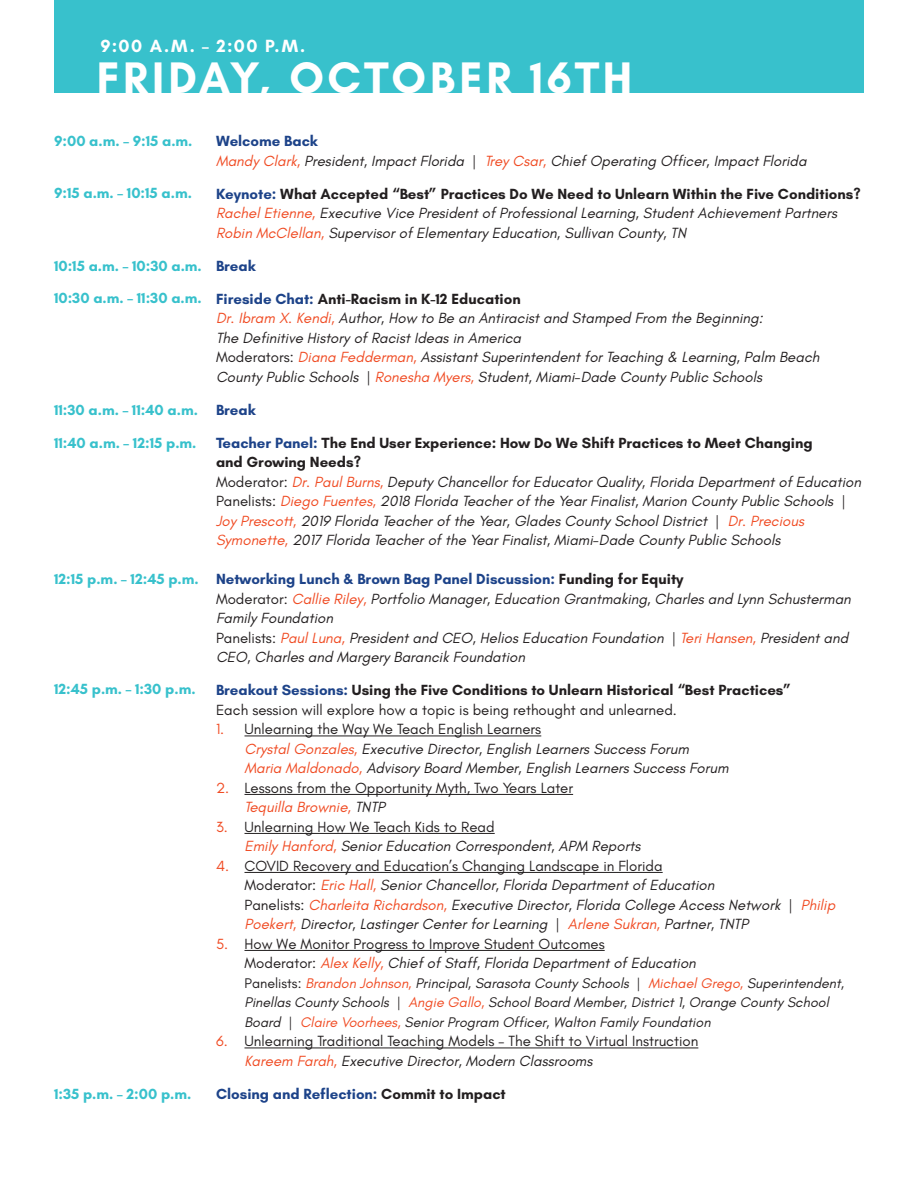
<style>
.page{position:relative;width:918px;height:1188px;background:#fff}
.page>*{position:absolute;margin:0;border:0;box-sizing:border-box;transform-origin:0 0}
.t1{font:700 45px "Glacial Indifference";letter-spacing:.075em;color:#fff}
.t2{font:700 18px "Glacial Indifference";color:#fff}
.t3{font:italic 15px/19.5px "Glacial Indifference";color:#231f20}
.t4{font:15px "Glacial Indifference";color:#231f20}
.t5{font:700 15px/19.5px "Glacial Indifference";color:#231f20}
.t6{font:700 15px "Glacial Indifference";color:#38c1cc}
.t7{font:700 15px "Glacial Indifference";color:#1d4389}
.t8{font:italic 15px "Glacial Indifference";color:#f04b23}
.t9{font:italic 14.25px/19.5px "Glacial Indifference";color:#231f20}
.s1{color:#f04b23}
.s2{font-style:normal}
.s3{color:#1d4389}
.s4{font-weight:700;font-style:normal;color:#1d4389}
.s5{font-weight:700;font-style:normal}
.s6{color:#231f20}
</style>
<div class="page">
<hr style="left:244px;top:736px;width:297px;height:1px;background:#231f20">
<hr style="left:244px;top:794px;width:329px;height:1px;background:#231f20">
<hr style="left:244px;top:833px;width:251px;height:1px;background:#231f20">
<hr style="left:244px;top:872px;width:419px;height:1px;background:#231f20">
<hr style="left:244px;top:950px;width:361px;height:1px;background:#231f20">
<hr style="left:244px;top:1048px;width:454px;height:1px;background:#231f20">
<div style="left:54px;top:0;width:810px;height:93px;background:#38c1cc"></div>
<p class="t2" style="left:100px;top:35px;width:206px">9:00 A.M. – 2:00 P.M.</p>
<p class="t1" style="left:97px;top:50px;width:537px">FRIDAY, OCTOBER 16TH</p>
<p class="t6" style="left:54px;top:132px;width:140px">9:00 a.m. – 9:15 a.m.</p>
<p class="t6" style="left:54px;top:183px;width:139px">9:15 a.m. – 10:15 a.m.</p>
<p class="t6" style="left:54px;top:256px;width:149px">10:15 a.m. – 10:30 a.m.</p>
<p class="t6" style="left:54px;top:288px;width:149px">10:30 a.m. – 11:30 a.m.</p>
<p class="t6" style="left:54px;top:401px;width:145px">11:30 a.m. – 11:40 a.m.</p>
<p class="t6" style="left:54px;top:433px;width:144px">11:40 a.m. – 12:15 p.m.</p>
<p class="t6" style="left:54px;top:570px;width:146px">12:15 p.m. – 12:45 p.m.</p>
<p class="t6" style="left:54px;top:680px;width:143px">12:45 p.m. – 1:30 p.m.</p>
<p class="t6" style="left:54px;top:1084px;width:139px">1:35 p.m. – 2:00 p.m.</p>
<p class="t7" style="left:216px;top:132px;width:103px">Welcome Back</p>
<p class="t3" style="left:216px;top:151px;width:592px"><span class="s1">Mandy Clark,</span> President, Impact Florida <span class="s2">|</span> <span class="s1">Trey Csar,</span> Chief Operating Officer, Impact Florida</p>
<p class="t5" style="left:216px;top:184px;width:646px"><span class="s3">Keynote:</span> What Accepted “Best” Practices Do We Need to Unlearn Within the Five Conditions?</p>
<p class="t3" style="left:216px;top:204px;width:623px"><span class="s1">Rachel Etienne,</span> Executive Vice President of Professional Learning, Student Achievement Partners<br><span class="s1">Robin McClellan,</span> Supervisor of Elementary Education, Sullivan County, TN</p>
<p class="t7" style="left:216px;top:257px;width:41px">Break</p>
<p class="t5" style="left:216px;top:289px;width:306px"><span class="s3">Fireside Chat:</span> Anti-Racism in K-12 Education</p>
<p class="t3" style="left:216px;top:309px;width:548px"><span class="s1">Dr. Ibram X. Kendi,</span> Author, How to Be an Antiracist and Stamped From the Beginning:<br>The Definitive History of Racist Ideas in America</p>
<p class="t3" style="left:216px;top:348px;width:605px"><span class="s2">Moderators:</span> <span class="s1">Diana Fedderman,</span> Assistant Superintendent for Teaching &amp; Learning, Palm Beach<br>County Public Schools <span class="s2">|</span> <span class="s1">Ronesha Myers,</span> Student, Miami-Dade County Public Schools</p>
<p class="t7" style="left:216px;top:401px;width:41px">Break</p>
<p class="t5" style="left:216px;top:433px;width:598px"><span class="s3">Teacher Panel:</span> The End User Experience: How Do We Shift Practices to Meet Changing and Growing Needs?</p>
<p class="t3" style="left:216px;top:472px;width:647px"><span class="s2">Moderator:</span> <span class="s1">Dr. Paul Burns,</span> Deputy Chancellor for Educator Quality, Florida Department of Education <span class="s2">Panelists:</span> <span class="s1">Diego Fuentes,</span> 2018 Florida Teacher of the Year Finalist, Marion County Public Schools <span class="s2">| </span><span class="s1">Joy Prescott,</span> 2019 Florida Teacher of the Year, Glades County School District <span class="s2">|</span> <span class="s1">Dr. Precious Symonette,</span> 2017 Florida Teacher of the Year Finalist, Miami-Dade County Public Schools</p>
<p class="t3" style="left:216px;top:570px;width:636px"><span class="s4">Networking Lunch &amp; Brown Bag Panel Discussion:</span> <span class="s5">Funding for Equity<br></span><span class="s2">Moderator:</span> <span class="s1">Callie Riley,</span> Portfolio Manager, Education Grantmaking, Charles and Lynn Schusterman Family Foundation<br><span class="s2">Panelists:</span> <span class="s1">Paul Luna,</span> President and CEO, Helios Education Foundation <span class="s2">|</span> <span class="s1">Teri Hansen,</span> President and CEO, Charles and Margery Barancik Foundation</p>
<p class="t5" style="left:216px;top:680px;width:577px"><span class="s3">Breakout Sessions:</span> Using the Five Conditions to Unlearn Historical “Best Practices”</p>
<p class="t4" style="left:216px;top:702px;width:462px">Each session will explore how a topic is being rethought and unlearned.</p>
<p class="t4" style="left:216px;top:721px;width:327px"><span class="s1">1.</span> Unlearning the Way We Teach English Learners</p>
<p class="t3" style="left:244px;top:739px;width:446px"><span class="s1">Crystal Gonzales,</span> Executive Director, English Learners Success Forum</p>
<p class="t3" style="left:244px;top:759px;width:486px"><span class="s1">Maria Maldonado,</span> Advisory Board Member, English Learners Success Forum</p>
<p class="t4" style="left:216px;top:780px;width:359px"><span class="s1">2.</span> Lessons from the Opportunity Myth, Two Years Later</p>
<p class="t8" style="left:244px;top:799px;width:142px">Tequilla Brownie, <span class="s6">TNTP</span></p>
<p class="t4" style="left:216px;top:819px;width:280px"><span class="s1">3.</span> Unlearning How We Teach Kids to Read</p>
<p class="t3" style="left:244px;top:837px;width:397px"><span class="s1">Emily Hanford,</span> Senior Education Correspondent, APM Reports</p>
<p class="t4" style="left:216px;top:858px;width:448px"><span class="s1">4.</span> COVID Recovery and Education’s Changing Landscape in Florida</p>
<p class="t3" style="left:244px;top:876px;width:472px"><span class="s2">Moderator:</span> <span class="s1">Eric Hall,</span> Senior Chancellor, Florida Department of Education</p>
<p class="t3" style="left:244px;top:895px;width:592px"><span class="s2">Panelists:</span> <span class="s1">Charleita Richardson,</span> Executive Director, Florida College Access Network <span class="s2">|</span> <span class="s1">Philip<br>Poekert,</span> Director, Lastinger Center for Learning <span class="s2">|</span> <span class="s1">Arlene Sukran,</span> Partner, TNTP</p>
<p class="t4" style="left:216px;top:936px;width:390px"><span class="s1">5.</span> How We Monitor Progress to Improve Student Outcomes</p>
<p class="t3" style="left:245px;top:954px;width:453px"><span class="s2">Moderator:</span> <span class="s1">Alex Kelly,</span> Chief of Staff, Florida Department of Education</p>
<p class="t9" style="left:245px;top:974px;width:601px"><span class="s2">Panelists:</span> <span class="s1">Brandon Johnson,</span> Principal, Sarasota County Schools <span class="s2">|</span> <span class="s1">Michael Grego,</span> Superintendent,<br>Pinellas County Schools <span class="s2">|</span> <span class="s1">Angie Gallo,</span> School Board Member, District 1, Orange County School<br>Board <span class="s2">|</span> <span class="s1">Claire Voorhees,</span> Senior Program Officer, Walton Family Foundation</p>
<p class="t4" style="left:216px;top:1033px;width:484px"><span class="s1">6.</span> Unlearning Traditional Teaching Models – The Shift to Virtual Instruction</p>
<p class="t3" style="left:245px;top:1051px;width:349px"><span class="s1">Kareem Farah,</span> Executive Director, Modern Classrooms</p>
<p class="t7" style="left:216px;top:1085px;width:291px">Closing and Reflection: <span class="s6">Commit to Impact</span></p>
</div>
